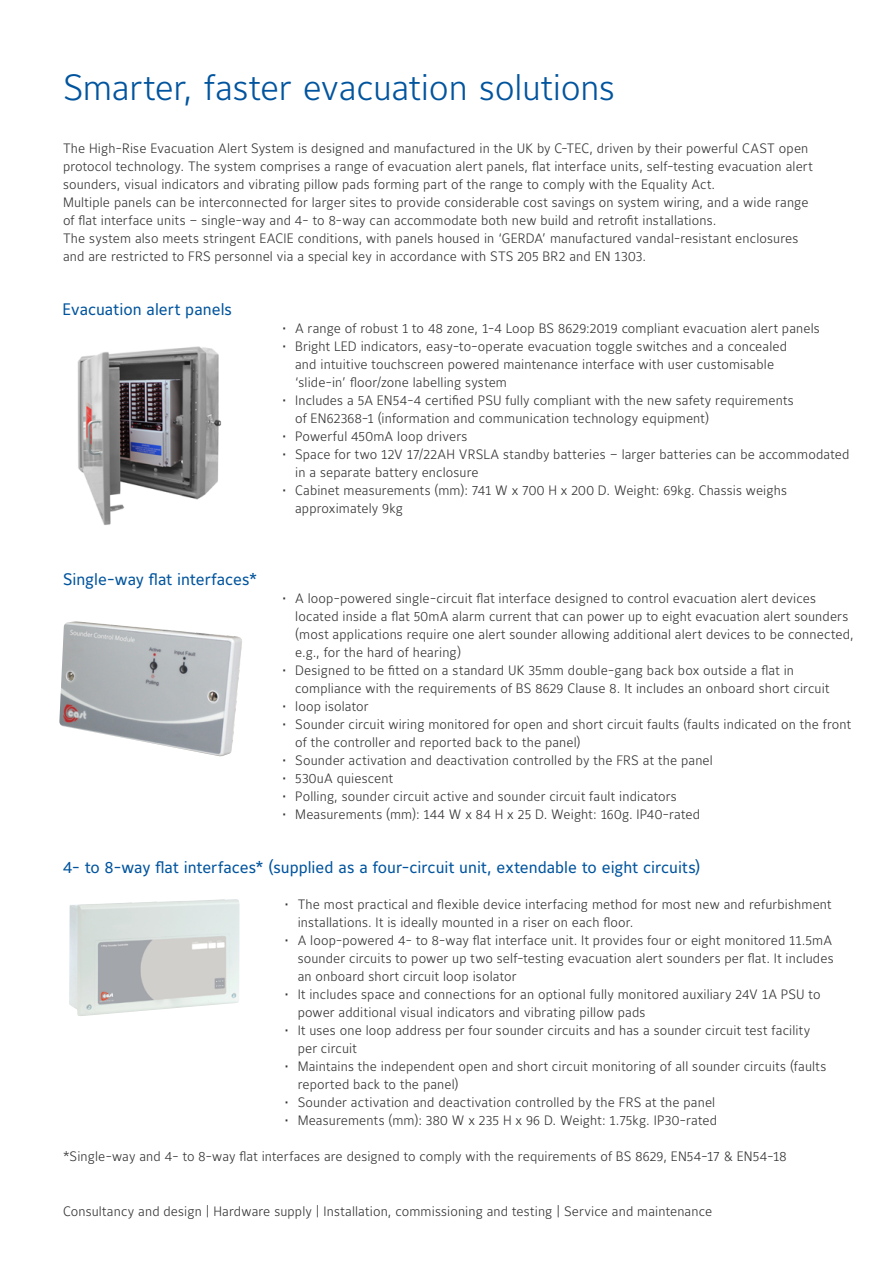
<style>
.page{position:relative;width:893px;height:1263px;background:#fff}
.page>*{position:absolute;margin:0;border:0;box-sizing:border-box;transform-origin:0 0}
.t1{font:300 36px "Maurea Jci Lf ML";letter-spacing:-.01em;color:#00549e}
.t2{font:16.5px "Maurea Jci Lf ML";color:#00549e}
.t3{font:300 13.5px/18px "Maurea Jci Lf ML";letter-spacing:.01em;color:#333334}
</style>
<div class="page">
<img style="left:77px;top:346px;width:145px;height:179px">
<img style="left:59px;top:621px;width:183px;height:135px">
<img style="left:69px;top:899px;width:171px;height:117px">
<h1 class="t1" style="left:63px;top:65px;width:553px">Smarter, faster evacuation solutions</h1>
<p class="t3" style="left:63px;top:139px;width:751px">The High-Rise Evacuation Alert System is designed and manufactured in the UK by C-TEC, driven by their powerful CAST open protocol technology. The system comprises a range of evacuation alert panels, flat interface units, self-testing evacuation alert sounders, visual indicators and vibrating pillow pads forming part of the range to comply with the Equality Act.<br>Multiple panels can be interconnected for larger sites to provide considerable cost savings on system wiring, and a wide range of flat interface units – single-way and 4- to 8-way can accommodate both new build and retrofit installations.<br>The system also meets stringent EACIE conditions, with panels housed in ‘GERDA’ manufactured vandal-resistant enclosures and are restricted to FRS personnel via a special key in accordance with STS 205 BR2 and EN 1303.</p>
<p class="t2" style="left:63px;top:300px;width:171px">Evacuation alert panels</p>
<p class="t2" style="left:63px;top:569px;width:195px">Single-way flat interfaces*</p>
<p class="t3" style="left:282px;top:319px;width:539px">• A range of robust 1 to 48 zone, 1-4 Loop BS 8629:2019 compliant evacuation alert panels</p>
<p class="t3" style="left:295px;top:337px;width:493px;text-indent:-13px">• Bright LED indicators, easy-to-operate evacuation toggle switches and a concealed and intuitive touchscreen powered maintenance interface with user customisable ‘slide-in’ floor/zone labelling system</p>
<p class="t3" style="left:295px;top:391px;width:500px;text-indent:-13px">• Includes a 5A EN54-4 certified PSU fully compliant with the new safety requirements of EN62368-1 (information and communication technology equipment)</p>
<p class="t3" style="left:282px;top:427px;width:186px">• Powerful 450mA loop drivers</p>
<p class="t3" style="left:295px;top:445px;width:556px;text-indent:-13px">• Space for two 12V 17/22AH VRSLA standby batteries – larger batteries can be accommodated in a separate battery enclosure</p>
<p class="t3" style="left:295px;top:481px;width:493px;text-indent:-13px">• Cabinet measurements (mm): 741 W x 700 H x 200 D. Weight: 69kg. Chassis weighs approximately 9kg</p>
<p class="t3" style="left:295px;top:588px;width:560px;text-indent:-13px">• A loop-powered single-circuit flat interface designed to control evacuation alert devices located inside a flat 50mA alarm current that can power up to eight evacuation alert sounders (most applications require one alert sounder allowing additional alert devices to be connected, e.g., for the hard of hearing)</p>
<p class="t3" style="left:295px;top:660px;width:536px;text-indent:-13px">• Designed to be fitted on a standard UK 35mm double-gang back box outside a flat in compliance with the requirements of BS 8629 Clause 8. It includes an onboard short circuit</p>
<p class="t3" style="left:283px;top:696px;width:88px">• loop isolator</p>
<p class="t3" style="left:295px;top:714px;width:557px;text-indent:-13px">• Sounder circuit wiring monitored for open and short circuit faults (faults indicated on the front of the controller and reported back to the panel)</p>
<p class="t3" style="left:283px;top:750px;width:432px">• Sounder activation and deactivation controlled by the FRS at the panel</p>
<p class="t3" style="left:283px;top:768px;width:112px">• 530uA quiescent</p>
<p class="t3" style="left:283px;top:786px;width:396px">• Polling, sounder circuit active and sounder circuit fault indicators</p>
<p class="t3" style="left:283px;top:804px;width:419px">• Measurements (mm): 144 W x 84 H x 25 D. Weight: 160g. IP40-rated</p>
<p class="t2" style="left:63px;top:857px;width:639px">4- to 8-way flat interfaces* (supplied as a four-circuit unit, extendable to eight circuits)</p>
<p class="t3" style="left:298px;top:895px;width:535px;text-indent:-13px">• The most practical and flexible device interfacing method for most new and refurbishment installations. It is ideally mounted in a riser on each floor.</p>
<p class="t3" style="left:298px;top:931px;width:537px;text-align:justify;text-indent:-13px">• A loop-powered 4- to 8-way flat interface unit. It provides four or eight monitored 11.5mA sounder circuits to power up two self-testing evacuation alert sounders per flat. It includes an onboard short circuit loop isolator</p>
<p class="t3" style="left:298px;top:984px;width:524px;text-indent:-13px">• It includes space and connections for an optional fully monitored auxiliary 24V 1A PSU to power additional visual indicators and vibrating pillow pads</p>
<p class="t3" style="left:298px;top:1020px;width:514px;text-indent:-13px">• It uses one loop address per four sounder circuits and has a sounder circuit test facility per circuit</p>
<p class="t3" style="left:298px;top:1056px;width:530px;text-indent:-13px">• Maintains the independent open and short circuit monitoring of all sounder circuits (faults reported back to the panel)</p>
<p class="t3" style="left:285px;top:1092px;width:432px">• Sounder activation and deactivation controlled by the FRS at the panel</p>
<p class="t3" style="left:285px;top:1110px;width:434px">• Measurements (mm): 380 W x 235 H x 96 D. Weight: 1.75kg. IP30-rated</p>
<p class="t3" style="left:63px;top:1147px;width:725px">*Single-way and 4- to 8-way flat interfaces are designed to comply with the requirements of BS 8629, EN54-17 &amp; EN54-18</p>
<p class="t3" style="left:63px;top:1202px;width:651px">Consultancy and design | Hardware supply | Installation, commissioning and testing | Service and maintenance</p>
</div>
